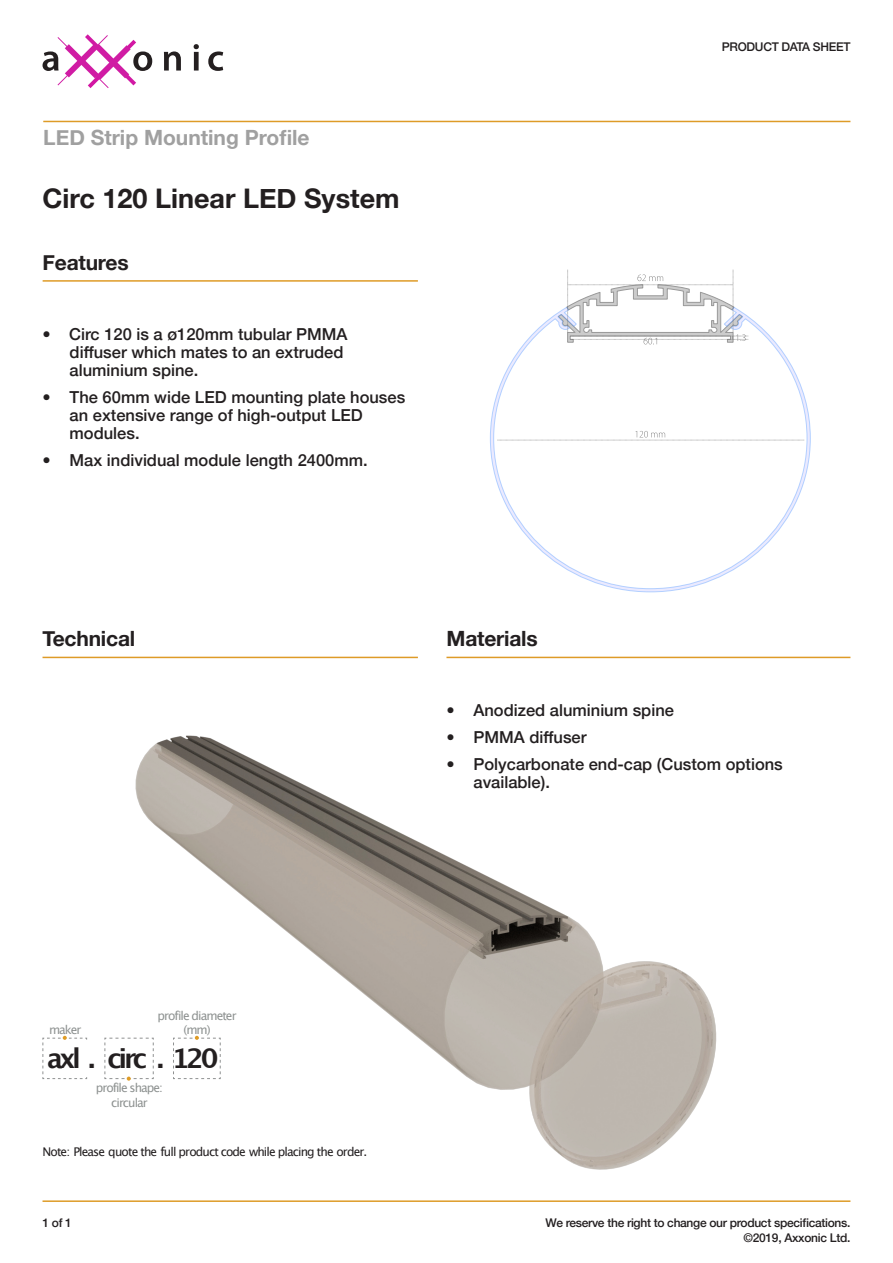
<style>
.page{position:relative;width:893px;height:1263px;background:#fff}
.page>*{position:absolute;margin:0;border:0;box-sizing:border-box;transform-origin:0 0}
.t1{font:700 27px "Helvetica Neue";color:#231f20}
.t2{font:700 27px "Lucida Grande";letter-spacing:-.125em;color:#231f20}
.t3{font:700 21px "Helvetica Neue";letter-spacing:-.01em;color:#231f20}
.t4{font:700 21px "Helvetica Neue";color:#a0a0a0}
.t5{font:500 16.5px/18px "Helvetica Neue";color:#231f20}
.t6{font:500 12px/14.4px "Helvetica Neue";letter-spacing:-.025em;color:#231f20;text-align:right}
.t7{font:12px "Lucida Grande";letter-spacing:-.075em;color:#231f20}
.t8{font:12px/14.4px "Lucida Grande";letter-spacing:-.08em;color:#8e9291;text-align:center}
</style>
<div class="page">
<svg style="left:164px;top:51px;width:17px;height:20px"></svg>
<svg style="left:194px;top:44px;width:5px;height:27px"></svg>
<svg style="left:208px;top:51px;width:15px;height:20px"></svg>
<svg style="left:43px;top:34px;width:109px;height:54px"></svg>
<hr style="left:43px;top:121px;width:807px;height:1px;background:#de9b27">
<hr style="left:43px;top:1200px;width:807px;height:2px;background:#de9b27">
<img style="left:75px;top:735px;width:642px;height:435px">
<svg style="left:42px;top:1036px;width:45px;height:43px"></svg>
<svg style="left:173px;top:1036px;width:48px;height:43px"></svg>
<svg style="left:104px;top:1037px;width:50px;height:44px"></svg>
<hr style="left:43px;top:657px;width:375px;height:1px;background:#de9b27">
<hr style="left:43px;top:280px;width:375px;height:2px;background:#de9b27">
<hr style="left:446px;top:657px;width:404px;height:1px;background:#de9b27">
<svg style="left:490px;top:312px;width:320px;height:280px"></svg>
<svg style="left:497px;top:431px;width:307px;height:10px"></svg>
<svg style="left:558px;top:269px;width:191px;height:76px"></svg>
<p class="t4" style="left:43px;top:124px;width:268px">LED Strip Mounting Profile</p>
<h1 class="t1" style="left:43px;top:182px;width:359px">Circ 120 Linear LED System</h1>
<p class="t3" style="left:43px;top:249px;width:88px">Features</p>
<p class="t5" style="left:70px;top:325px;width:279px;text-indent:-27px">• Circ 120 is a ø120mm tubular PMMA diffuser which mates to an extruded aluminium spine.</p>
<p class="t5" style="left:70px;top:388px;width:337px;text-indent:-27px">• The 60mm wide LED mounting plate houses an extensive range of high-output LED modules.</p>
<p class="t5" style="left:43px;top:451px;width:327px">• Max individual module length 2400mm.</p>
<p class="t6" style="left:722px;top:39px;width:130px">PRODUCT DATA SHEET</p>
<p class="t3" style="left:43px;top:626px;width:94px">Technical</p>
<p class="t3" style="left:446px;top:626px;width:93px">Materials</p>
<p class="t5" style="left:446px;top:700px;width:229px">• Anodized aluminium spine</p>
<p class="t5" style="left:446px;top:727px;width:142px">• PMMA diffuser</p>
<p class="t5" style="left:473px;top:754px;width:311px;text-indent:-27px">• Polycarbonate end-cap (Custom options available).</p>
<p class="t8" style="left:49px;top:1023px;width:34px">maker</p>
<p class="t8" style="left:158px;top:1009px;width:80px">profile diameter (mm)</p>
<h1 class="t2" style="left:47px;top:1047px;width:173px">axl . circ . 120</h1>
<p class="t8" style="left:96px;top:1081px;width:68px">profile shape: circular</p>
<p class="t7" style="left:43px;top:1146px;width:326px">Note: Please quote the full product code while placing the order.</p>
<p class="t6" style="left:43px;top:1215px;width:31px">1of1</p>
<p class="t6" style="left:545px;top:1215px;width:306px">We reserve the right to change our product specifications. ©2019, Axxonic Ltd.</p>
</div>
